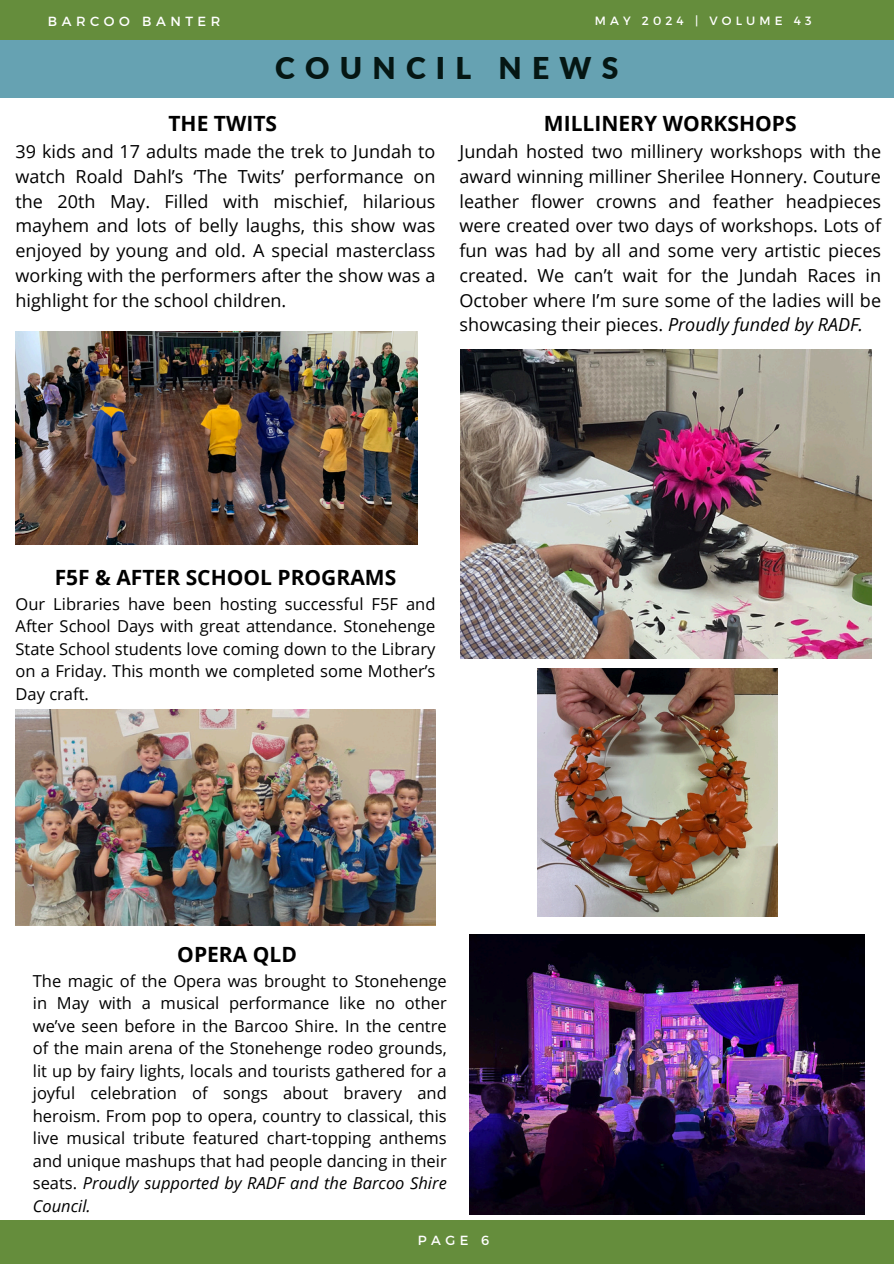
<style>
.page{position:relative;width:894px;height:1264px;background:#fff}
.page>*{position:absolute;margin:0;border:0;box-sizing:border-box;transform-origin:0 0}
.t1{font:900 30px "Lato";letter-spacing:.34em;color:#051613}
.t2{font:700 21px "Open Sans";color:#000}
.t3{font:18px/24.8px "Open Sans";color:#000;text-align:justify}
.t4{font:16.5px/22.5px "Open Sans";color:#000;text-align:justify}
.t5{font:13.2px "Montserrat";letter-spacing:.34em;color:#fff}
.t6{font:12px "Montserrat";letter-spacing:.34em;color:#fff}
.s1{font-style:italic}
</style>
<div class="page">
<div style="left:0;top:1220px;width:893px;height:43px;background:#658d3c"></div>
<div style="left:0;top:0;width:893px;height:40px;background:#658d3c"></div>
<div style="left:0;top:40px;width:893px;height:57px;background:#66a2b2"></div>
<img style="left:469px;top:934px;width:395px;height:280px">
<img style="left:16px;top:332px;width:401px;height:212px">
<img style="left:461px;top:350px;width:410px;height:308px">
<img style="left:537px;top:668px;width:240px;height:249px">
<img style="left:16px;top:709px;width:419px;height:216px">
<p class="t5" style="left:48px;top:13px;width:174px">BARCOO BANTER</p>
<h2 class="t6" style="left:594px;top:13px;width:218px">MAY 2024 | VOLUME 43</h2>
<p class="t1" style="left:275px;top:50px;width:344px">COUNCIL NEWS</p>
<p class="t2" style="left:168px;top:109px;width:110px">THE TWITS</p>
<p class="t3" style="left:16px;top:139px;width:421px">39 kids and 17 adults made the trek to Jundah to watch Roald Dahl’s ‘The Twits’ performance on the 20th May. Filled with mischief, hilarious mayhem and lots of belly laughs, this show was enjoyed by young and old. A special masterclass working with the performers after the show was a highlight for the school children.</p>
<h2 class="t2" style="left:544px;top:109px;width:254px">MILLINERY WORKSHOPS</h2>
<h2 class="t3" style="left:459px;top:139px;width:423px">Jundah hosted two millinery workshops with the award winning milliner Sherilee Honnery. Couture leather flower crowns and feather headpieces were created over two days of workshops. Lots of fun was had by all and some very artistic pieces created. We can’t wait for the Jundah Races in October where I’m sure some of the ladies will be showcasing their pieces. <span class="s1">Proudly funded by RADF.</span></h2>
<p class="t2" style="left:55px;top:562px;width:343px">F5F &amp; AFTER SCHOOL PROGRAMS</p>
<p class="t4" style="left:16px;top:592px;width:421px">Our Libraries have been hosting successful F5F and After School Days with great attendance. Stonehenge State School students love coming down to the Library on a Friday. This month we completed some Mother’s Day craft.</p>
<p class="t2" style="left:177px;top:939px;width:121px">OPERA QLD</p>
<p class="t4" style="left:33px;top:969px;width:415px">The magic of the Opera was brought to Stonehenge in May with a musical performance like no other we’ve seen before in the Barcoo Shire. In the centre of the main arena of the Stonehenge rodeo grounds, lit up by fairy lights, locals and tourists gathered for a joyful celebration of songs about bravery and heroism. From pop to opera, country to classical, this live musical tribute featured chart-topping anthems and unique mashups that had people dancing in their seats. <span class="s1">Proudly supported by RADF and the Barcoo Shire Council.</span></p>
<h2 class="t5" style="left:418px;top:1231px;width:73px">PAGE 6</h2>
</div>
